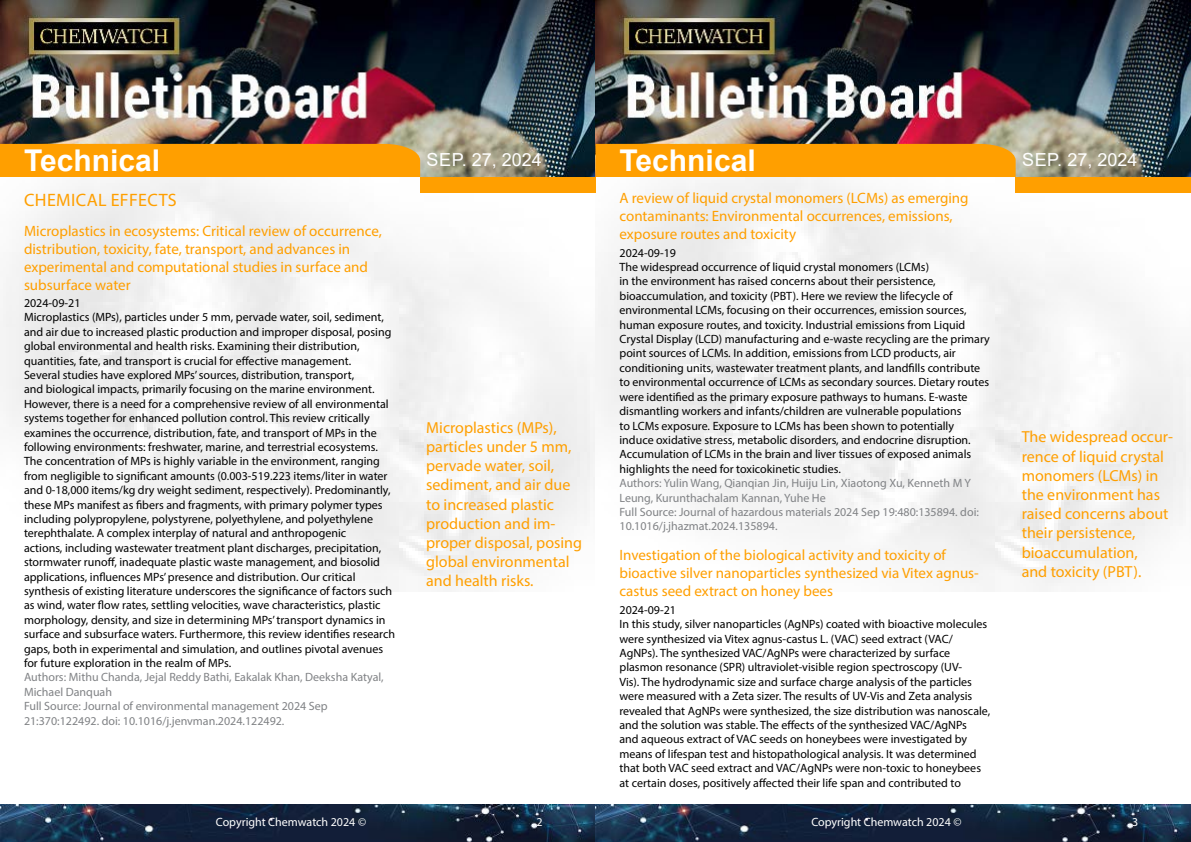
<style>
.page{position:relative;width:1191px;height:842px;background:#fff}
.page>*{position:absolute;margin:0;border:0;box-sizing:border-box;transform-origin:0 0}
.t1{font:700 30px "Arial";color:#fff}
.t2{font:18px "Arial";color:#fff}
.t3{font:18px "Myriad Pro";letter-spacing:.02em;color:#ff9f00}
.t4{font:16px/19.2px "Myriad Pro";color:#ff9f00}
.t5{font:15px/18px "Myriad Pro";color:#ff9f00}
.t6{font:12px/14.4px "Myriad Pro";color:#000}
.t7{font:12px/14.4px "Myriad Pro";color:#808285}
.t8{font:12px "Myriad Pro";color:#fff}
</style>
<div class="page">
<img style="left:0;top:0;width:1191px;height:592px">
<div style="left:420px;top:177px;width:175px;height:15px;background:#ff9f00"></div>
<div style="left:1015px;top:177px;width:176px;height:15px;background:#ff9f00"></div>
<div style="left:0;top:144px;width:420px;height:33px;background:#ff9f00"></div>
<div style="left:595px;top:144px;width:420px;height:33px;background:#ff9f00"></div>
<img style="left:0;top:804px;width:1191px;height:38px">
<h1 class="t1" style="left:24px;top:139px;width:138px">Technical</h1>
<h2 class="t3" style="left:24px;top:188px;width:154px">CHEMICAL EFFECTS</h2>
<p class="t5" style="left:24px;top:221px;width:359px">Microplastics in ecosystems: Critical review of occurrence, distribution, toxicity, fate, transport, and advances in experimental and computational studies in surface and subsurface water</p>
<p class="t6" style="left:24px;top:295px;width:372px">2024-09-21<br>Microplastics (MPs), particles under 5 mm, pervade water, soil, sediment, and air due to increased plastic production and improper disposal, posing global environmental and health risks. Examining their distribution, quantities, fate, and transport is crucial for effective management.<br>Several studies have explored MPs’ sources, distribution, transport,<br>and biological impacts, primarily focusing on the marine environment.<br>However, there is a need for a comprehensive review of all environmental systems together for enhanced pollution control. This review critically examines the occurrence, distribution, fate, and transport of MPs in the following environments: freshwater, marine, and terrestrial ecosystems.<br>The concentration of MPs is highly variable in the environment, ranging from negligible to significant amounts (0.003-519.223 items/liter in water and 0-18,000 items/kg dry weight sediment, respectively). Predominantly, these MPs manifest as fibers and fragments, with primary polymer types including polypropylene, polystyrene, polyethylene, and polyethylene terephthalate. A complex interplay of natural and anthropogenic<br>actions, including wastewater treatment plant discharges, precipitation, stormwater runoff, inadequate plastic waste management, and biosolid applications, influences MPs’ presence and distribution. Our critical synthesis of existing literature underscores the significance of factors such as wind, water flow rates, settling velocities, wave characteristics, plastic morphology, density, and size in determining MPs’ transport dynamics in surface and subsurface waters. Furthermore, this review identifies research gaps, both in experimental and simulation, and outlines pivotal avenues for future exploration in the realm of MPs.</p>
<p class="t7" style="left:24px;top:670px;width:361px">Authors: Mithu Chanda, Jejal Reddy Bathi, Eakalak Khan, Deeksha Katyal, Michael Danquah<br>Full Source: Journal of environmental management 2024 Sep 21:370:122492. doi: 10.1016/j.jenvman.2024.122492.</p>
<h1 class="t1" style="left:619px;top:139px;width:138px">Technical</h1>
<h2 class="t2" style="left:426px;top:148px;width:117px">Sep. 27, 2024</h2>
<h2 class="t2" style="left:1022px;top:148px;width:117px">Sep. 27, 2024</h2>
<p class="t5" style="left:619px;top:189px;width:351px">A review of liquid crystal monomers (LCMs) as emerging contaminants: Environmental occurrences, emissions, exposure routes and toxicity</p>
<p class="t6" style="left:619px;top:245px;width:372px">2024-09-19<br>The widespread occurrence of liquid crystal monomers (LCMs)<br>in the environment has raised concerns about their persistence, bioaccumulation, and toxicity (PBT). Here we review the lifecycle of environmental LCMs, focusing on their occurrences, emission sources, human exposure routes, and toxicity. Industrial emissions from Liquid Crystal Display (LCD) manufacturing and e-waste recycling are the primary point sources of LCMs. In addition, emissions from LCD products, air conditioning units, wastewater treatment plants, and landfills contribute to environmental occurrence of LCMs as secondary sources. Dietary routes were identified as the primary exposure pathways to humans. E-waste dismantling workers and infants/children are vulnerable populations<br>to LCMs exposure. Exposure to LCMs has been shown to potentially induce oxidative stress, metabolic disorders, and endocrine disruption.<br>Accumulation of LCMs in the brain and liver tissues of exposed animals highlights the need for toxicokinetic studies.</p>
<p class="t7" style="left:619px;top:476px;width:361px">Authors: Yulin Wang, Qianqian Jin, Huiju Lin, Xiaotong Xu, Kenneth M Y Leung, Kurunthachalam Kannan, Yuhe He<br>Full Source: Journal of hazardous materials 2024 Sep 19:480:135894. doi:<br>10.1016/j.jhazmat.2024.135894.</p>
<p class="t5" style="left:619px;top:546px;width:361px">Investigation of the biological activity and toxicity of bioactive silver nanoparticles synthesized via Vitex agnus&shy;castus seed extract on honey bees</p>
<p class="t6" style="left:619px;top:602px;width:372px">2024-09-21<br>In this study, silver nanoparticles (AgNPs) coated with bioactive molecules were synthesized via Vitex agnus-castus L. (VAC) seed extract (VAC/ AgNPs). The synthesized VAC/AgNPs were characterized by surface plasmon resonance (SPR) ultraviolet-visible region spectroscopy (UV-<br>Vis). The hydrodynamic size and surface charge analysis of the particles were measured with a Zeta sizer. The results of UV-Vis and Zeta analysis revealed that AgNPs were synthesized, the size distribution was nanoscale, and the solution was stable. The effects of the synthesized VAC/AgNPs<br>and aqueous extract of VAC seeds on honeybees were investigated by means of lifespan test and histopathological analysis. It was determined that both VAC seed extract and VAC/AgNPs were non-toxic to honeybees at certain doses, positively affected their life span and contributed to</p>
<h3 class="t4" style="left:426px;top:417px;width:157px">Microplastics (MPs), particles under 5 mm, pervade water, soil, sediment, and air due to increased plastic production and im&shy;proper disposal, posing global environmental and health risks.</h3>
<h3 class="t4" style="left:1021px;top:427px;width:153px">The widespread occur&shy;rence of liquid crystal monomers (LCMs) in the environment has raised concerns about their persistence, bioaccumulation,<br>and toxicity (PBT).</h3>
<p class="t8" style="left:216px;top:815px;width:152px">Copyright Chemwatch 2024 ©</p>
<p class="t8" style="left:536px;top:815px;width:8px">2</p>
<p class="t8" style="left:811px;top:815px;width:152px">Copyright Chemwatch 2024 ©</p>
<p class="t8" style="left:1132px;top:815px;width:8px">3</p>
</div>
